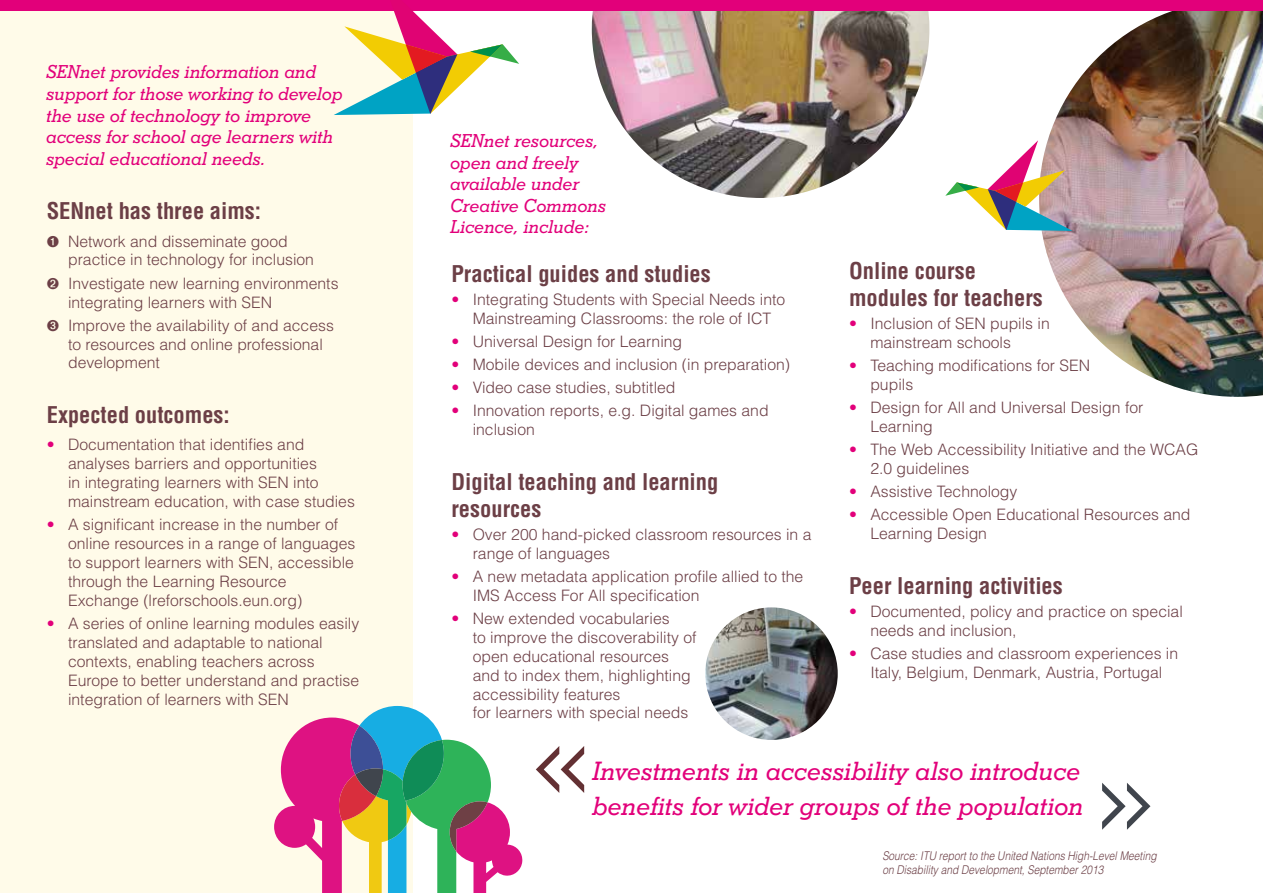
<style>
.page{position:relative;width:1263px;height:893px;background:#fff}
.page>*{position:absolute;margin:0;border:0;box-sizing:border-box;transform-origin:0 0}
.t1{font:italic 500 25.5px/34.8px "Stymie BT";color:#e2007a}
.t2{font:700 condensed 22.5px/27px "Helvetica";color:#6c3f46}
.t3{font:italic 500 18px/21.6px "Stymie BT";color:#e2007a}
.t4{font:300 15.75px/18.9px "Helvetica";color:#6c3f46}
.t5{font:italic 300 12px/14.4px "Helvetica";color:#6c3f46;scale:.85 1}
.s1{color:#e2007a}
</style>
<div class="page">
<img style="left:1041px;top:11px;width:222px;height:386px">
<img style="left:592px;top:11px;width:337px;height:187px">
<div style="left:0;top:0;width:412px;height:893px;background:#fffbe9"></div>
<div style="left:0;top:0;width:1263px;height:11px;background:#e2007a"></div>
<svg style="left:274px;top:706px;width:249px;height:187px"></svg>
<svg style="left:334px;top:11px;width:185px;height:104px"></svg>
<svg style="left:536px;top:746px;width:48px;height:47px"></svg>
<svg style="left:1102px;top:783px;width:48px;height:47px"></svg>
<svg style="left:945px;top:140px;width:127px;height:91px"></svg>
<img style="left:705px;top:607px;width:133px;height:133px;border-radius:66px">
<p class="t3" style="left:47px;top:61px;width:298px">SENnet provides information and support for those working to develop the use of technology to improve access for school age learners with special educational needs.</p>
<h2 class="t2" style="left:47px;top:197px;width:216px">SENnet has three aims:</h2>
<p class="t4" style="left:68px;top:231px;width:247px;text-indent:-21px">➊ Network and disseminate good practice in technology for inclusion</p>
<p class="t4" style="left:68px;top:273px;width:272px;text-indent:-21px">➋ Investigate new learning environments integrating learners with SEN</p>
<p class="t4" style="left:68px;top:315px;width:267px;text-indent:-21px">➌ Improve the availability of and access to resources and online professional development</p>
<h2 class="t2" style="left:47px;top:401px;width:185px">Expected outcomes:</h2>
<p class="t4" style="left:68px;top:435px;width:288px;text-indent:-21px"><span class="s1">•</span> Documentation that identifies and analyses barriers and opportunities<br>in integrating learners with SEN into mainstream education, with case studies</p>
<p class="t4" style="left:68px;top:515px;width:289px;text-indent:-21px"><span class="s1">•</span> A significant increase in the number of online resources in a range of languages to support learners with SEN, accessible through the Learning Resource Exchange (lreforschools.eun.org)</p>
<p class="t4" style="left:68px;top:613px;width:293px;text-indent:-21px"><span class="s1">•</span> A series of online learning modules easily translated and adaptable to national contexts, enabling teachers across Europe to better understand and practise integration of learners with SEN</p>
<p class="t3" style="left:451px;top:129px;width:157px">SENnet resources, open and freely available under<br>Creative Commons<br>Licence, include:</p>
<h2 class="t2" style="left:451px;top:260px;width:261px">Practical guides and studies</h2>
<p class="t4" style="left:451px;top:289px;width:335px;text-align:center"><span class="s1">•</span> Integrating Students with Special Needs into<br>Mainstreaming Classrooms: the role of ICT</p>
<p class="t4" style="left:451px;top:331px;width:232px"><span class="s1">•</span> Universal Design for Learning</p>
<p class="t4" style="left:451px;top:355px;width:340px"><span class="s1">•</span> Mobile devices and inclusion (in preparation)</p>
<p class="t4" style="left:451px;top:378px;width:226px"><span class="s1">•</span> Video case studies, subtitled</p>
<p class="t4" style="left:473px;top:401px;width:297px;text-indent:-21px"><span class="s1">•</span> Innovation reports, e.g. Digital games and inclusion</p>
<h2 class="t2" style="left:451px;top:468px;width:268px">Digital teaching and learning resources</h2>
<p class="t4" style="left:473px;top:524px;width:340px;text-indent:-21px"><span class="s1">•</span> Over 200 hand-picked classroom resources in a range of languages</p>
<p class="t4" style="left:473px;top:566px;width:332px;text-indent:-21px"><span class="s1">•</span> A new metadata application profile allied to the<br>IMS Access For All specification</p>
<p class="t4" style="left:473px;top:608px;width:225px;text-indent:-21px"><span class="s1">•</span> New extended vocabularies<br>to improve the discoverability of open educational resources and to index them, highlighting accessibility features<br>for learners with special needs</p>
<h2 class="t2" style="left:849px;top:257px;width:195px">Online course modules for teachers</h2>
<p class="t4" style="left:870px;top:314px;width:181px;text-indent:-21px"><span class="s1">•</span> Inclusion of SEN pupils in mainstream schools</p>
<p class="t4" style="left:870px;top:356px;width:221px;text-indent:-21px"><span class="s1">•</span> Teaching modifications for SEN pupils</p>
<p class="t4" style="left:870px;top:398px;width:275px;text-indent:-21px"><span class="s1">•</span> Design for All and Universal Design for<br>Learning</p>
<p class="t4" style="left:870px;top:440px;width:329px;text-indent:-21px"><span class="s1">•</span> The Web Accessibility Initiative and the WCAG<br>2.0 guidelines</p>
<p class="t4" style="left:849px;top:482px;width:170px"><span class="s1">•</span> Assistive Technology</p>
<p class="t4" style="left:870px;top:505px;width:322px;text-indent:-21px"><span class="s1">•</span> Accessible Open Educational Resources and<br>Learning Design</p>
<h2 class="t2" style="left:849px;top:572px;width:215px">Peer learning activities</h2>
<p class="t4" style="left:870px;top:601px;width:314px;text-indent:-21px"><span class="s1">•</span> Documented, policy and practice on special needs and inclusion,</p>
<p class="t4" style="left:849px;top:643px;width:331px;text-align:center"><span class="s1">•</span> Case studies and classroom experiences in<br>Italy, Belgium, Denmark, Austria, Portugal</p>
<h1 class="t1" style="left:593px;top:753px;width:492px">Investments in accessibility also introduce benefits for wider groups of the population</h1>
<p class="t5" style="left:882px;top:848px;width:324px">Source: ITU report to the United Nations High-Level Meeting on Disability and Development, September 2013</p>
</div>
